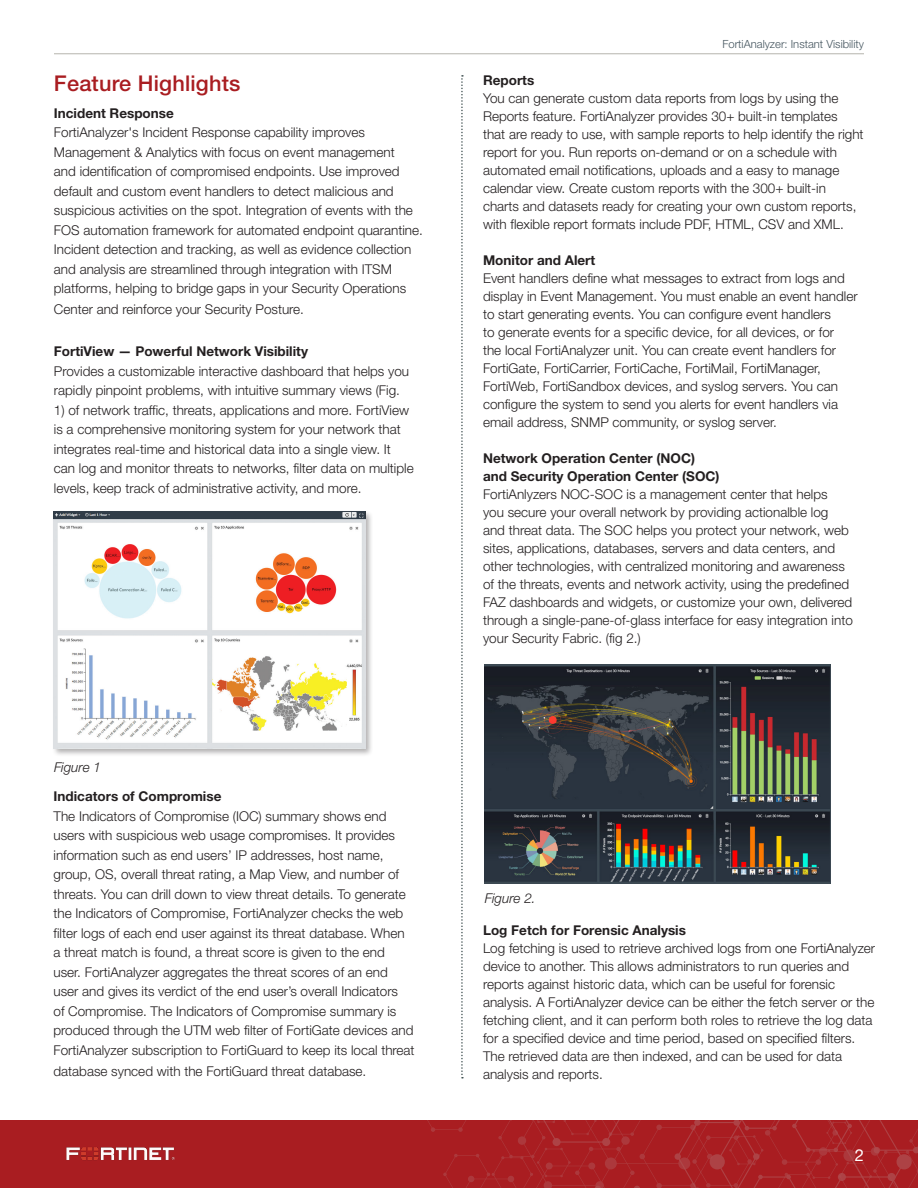
<style>
.page{position:relative;width:918px;height:1188px;background:#fff}
.page>*{position:absolute;margin:0;border:0;box-sizing:border-box;transform-origin:0 0}
.Key_Features___Benef{font:500 21.75px "Helvetica Neue LT Pro";letter-spacing:.01em;color:#a91d21}
.t1{font:16.5px "Helvetica Neue LT Pro";color:#fff}
.Body_bullet{font:300 13.5px/18px "Helvetica Neue LT Pro";color:#231f20}
.Body_bullet-2{font:700 13.5px/18px "Helvetica Neue LT Pro";color:#231f20}
.t2{font:italic 300 13.5px "Helvetica Neue LT Pro";color:#231f20}
.t3{font:300 11.25px "Helvetica Neue LT Pro";color:#45555f}
</style>
<div class="page">
<hr style="left:54px;top:53px;width:810px;height:1px;background:#b6b4ad">
<div style="left:0;top:1120px;width:918px;height:68px;background:#a91d21"></div>
<svg style="left:427px;top:1120px;width:491px;height:68px"></svg>
<img style="left:66px;top:1147px;width:109px;height:13px">
<div style="left:52px;top:510px;width:321px;height:247px;background:#231f20;opacity:.35"></div>
<img style="left:54px;top:512px;width:311px;height:236px">
<svg style="left:461px;top:75px;width:2px;height:1003px"></svg>
<img style="left:485px;top:664px;width:345px;height:219px">
<p class="Key_Features___Benef" style="left:54px;top:70px;width:188px">Feature Highlights</p>
<p class="Body_bullet-2" style="left:54px;top:104px;width:121px">Incident Response</p>
<p class="Body_bullet" style="left:54px;top:122px;width:371px;line-height:19.5px">FortiAnalyzer's Incident Response capability improves Management &amp; Analytics with focus on event management<br>and identification of compromised endpoints. Use improved default and custom event handlers to detect malicious and suspicious activities on the spot. Integration of events with the FOS automation framework for automated endpoint quarantine.<br>Incident detection and tracking, as well as evidence collection and analysis are streamlined through integration with ITSM platforms, helping to bridge gaps in your Security Operations</p>
<p class="Body_bullet" style="left:54px;top:300px;width:252px">Center and reinforce your Security Posture.</p>
<p class="Body_bullet-2" style="left:54px;top:342px;width:256px">FortiView — Powerful Network Visibility</p>
<p class="Body_bullet" style="left:54px;top:361px;width:357px;line-height:19.5px">Provides a customizable interactive dashboard that helps you rapidly pinpoint problems, with intuitive summary views (Fig.</p>
<p class="Body_bullet" style="left:54px;top:400px;width:361px;line-height:19.5px">1) of network traffic, threats, applications and more. FortiView is a comprehensive monitoring system for your network that integrates real-time and historical data into a single view. It can log and monitor threats to networks, filter data on multiple levels, keep track of administrative activity, and more.</p>
<p class="t2" style="left:54px;top:759px;width:49px">Figure 1</p>
<p class="Body_bullet-2" style="left:54px;top:787px;width:169px">Indicators of Compromise</p>
<p class="Body_bullet" style="left:54px;top:806px;width:363px;line-height:19.5px">The Indicators of Compromise (IOC) summary shows end users with suspicious web usage compromises. It provides information such as end users’ IP addresses, host name, group, OS, overall threat rating, a Map View, and number of threats. You can drill down to view threat details. To generate the Indicators of Compromise, FortiAnalyzer checks the web filter logs of each end user against its threat database. When a threat match is found, a threat score is given to the end user. FortiAnalyzer aggregates the threat scores of an end user and gives its verdict of the end user’s overall Indicators<br>of Compromise. The Indicators of Compromise summary is produced through the UTM web filter of FortiGate devices and FortiAnalyzer subscription to FortiGuard to keep its local threat</p>
<p class="Body_bullet" style="left:54px;top:1062px;width:314px">database synced with the FortiGuard threat database.</p>
<p class="t3" style="left:722px;top:37px;width:143px">FortiAnalyzer: Instant Visibility</p>
<p class="Body_bullet-2" style="left:483px;top:71px;width:53px">Reports</p>
<p class="Body_bullet" style="left:483px;top:89px;width:382px">You can generate custom data reports from logs by using the Reports feature. FortiAnalyzer provides 30+ built-in templates<br>that are ready to use, with sample reports to help identify the right report for you. Run reports on-demand or on a schedule with automated email notifications, uploads and a easy to manage calendar view. Create custom reports with the 300+ built-in charts and datasets ready for creating your own custom reports, with flexible report formats include PDF, HTML, CSV and XML.</p>
<p class="Body_bullet-2" style="left:483px;top:251px;width:114px">Monitor and Alert</p>
<p class="Body_bullet" style="left:483px;top:269px;width:376px">Event handlers define what messages to extract from logs and display in Event Management. You must enable an event handler to start generating events. You can configure event handlers<br>to generate events for a specific device, for all devices, or for<br>the local FortiAnalyzer unit. You can create event handlers for FortiGate, FortiCarrier, FortiCache, FortiMail, FortiManager, FortiWeb, FortiSandbox devices, and syslog servers. You can configure the system to send you alerts for event handlers via email address, SNMP community, or syslog server.</p>
<p class="Body_bullet-2" style="left:483px;top:449px;width:238px">Network Operation Center (NOC) and Security Operation Center (SOC)</p>
<p class="Body_bullet" style="left:483px;top:485px;width:371px">FortiAnlyzers NOC-SOC is a management center that helps<br>you secure your overall network by providing actionalble log and threat data. The SOC helps you protect your network, web sites, applications, databases, servers and data centers, and other technologies, with centralized monitoring and awareness of the threats, events and network activity, using the predefined FAZ dashboards and widgets, or customize your own, delivered through a single-pane-of-glass interface for easy integration into your Security Fabric. (fig 2.)</p>
<p class="t2" style="left:485px;top:890px;width:52px">Figure 2.</p>
<p class="Body_bullet-2" style="left:483px;top:921px;width:204px">Log Fetch for Forensic Analysis</p>
<p class="Body_bullet" style="left:483px;top:939px;width:394px">Log fetching is used to retrieve archived logs from one FortiAnalyzer device to another. This allows administrators to run queries and reports against historic data, which can be useful for forensic analysis. A FortiAnalyzer device can be either the fetch server or the fetching client, and it can perform both roles to retrieve the log data for a specified device and time period, based on specified filters.<br>The retrieved data are then indexed, and can be used for data analysis and reports.</p>
<p class="t1" style="left:855px;top:1145px;width:11px">2</p>
</div>
